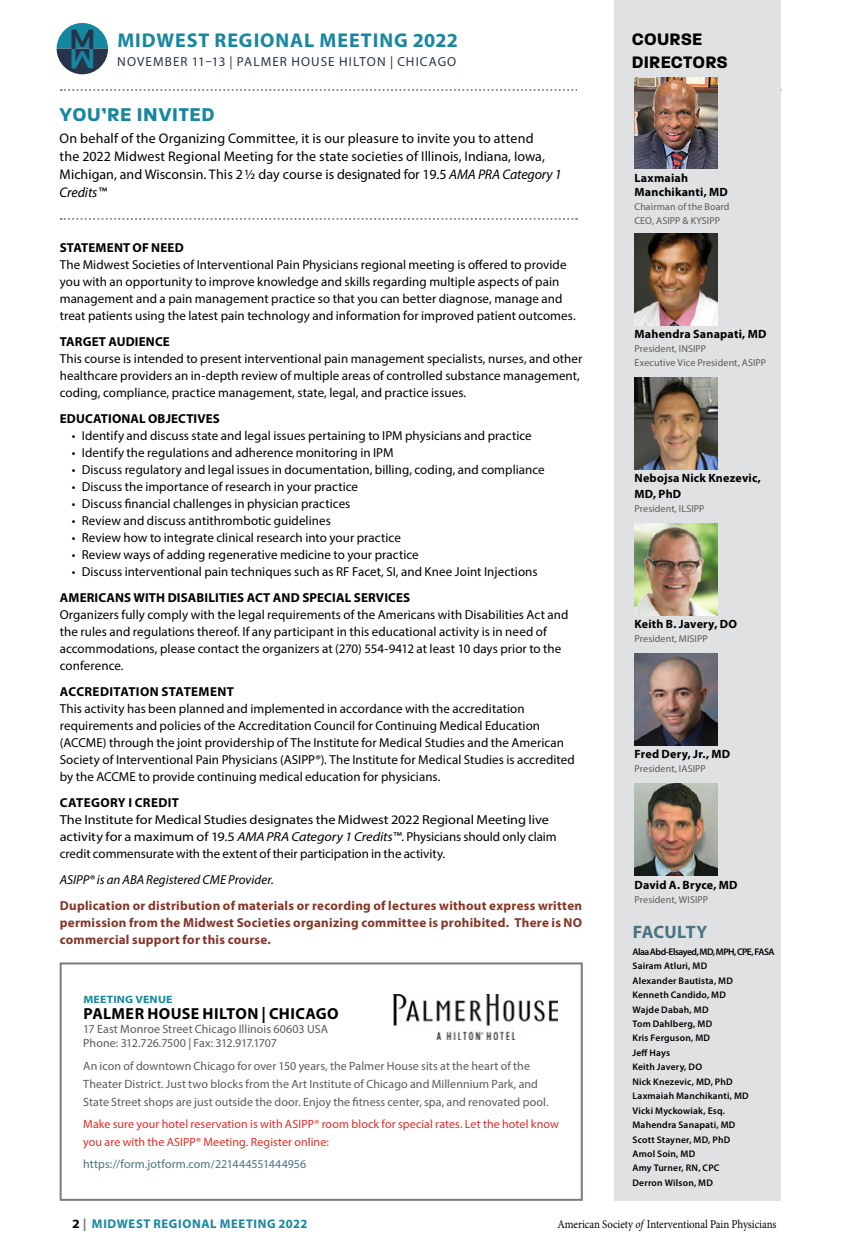
<style>
.page{position:relative;width:841px;height:1260px;background:#fff}
.page>*{position:absolute;margin:0;border:0;box-sizing:border-box;transform-origin:0 0}
.t1{font:900 53.6px "Lato";color:#1687a0}
.t2{font:900 26.4px "Lato";color:#27344b}
.t3{font:900 26.4px "Lato";color:#1687a0}
.t4{font:700 20px "Myriad Pro";letter-spacing:.045em;color:#1787a0}
.t5{font:700 20px "Paralucent";letter-spacing:.03em;color:#1787a0}
.t6{font:700 18px/22.2px "Paralucent";letter-spacing:.01em;color:#000}
.t7{font:700 18px "Myriad Pro";letter-spacing:.005em;color:#477382}
.t8{font:700 16px "Myriad Pro";letter-spacing:.025em;color:#000}
.t9{font:14px/18px "Myriad Pro";letter-spacing:.01em;color:#000}
.t10{font:13.2px "Myriad Pro";letter-spacing:.085em;color:#28354b}
.t11{font:13px/17px "Myriad Pro";letter-spacing:.005em;color:#000}
.t12{font:13px/17px "Myriad Pro";letter-spacing:.005em;color:#000;scale:1.1 1}
.t13{font:700 13px/17px "Myriad Pro";letter-spacing:.02em;color:#833626;text-align:justify}
.t14{font:700 13px "Myriad Pro";letter-spacing:.01em;color:#000}
.t15{font:italic 13px "Myriad Pro";color:#000}
.t16{font:700 13px "Myriad Pro";letter-spacing:.03em;color:#000}
.t17{font:700 12.6px "Myriad Pro";letter-spacing:.05em;color:#1787a0}
.t18{font:12px/18px "Myriad Pro";letter-spacing:.005em;color:#5d5958}
.t19{font:12px/18px "Myriad Pro";letter-spacing:.005em;color:#dd2e26}
.t20{font:700 12px/14px "Myriad Pro";letter-spacing:.015em;color:#000}
.t21{font:12px "Minion Pro";letter-spacing:-.005em;color:#000;scale:.9 1}
.t22{font:12px "Myriad Pro";letter-spacing:.005em;color:#477382}
.t23{font:700 10.8px "Myriad Pro";letter-spacing:.02em;color:#1787a0;scale:1.1 1}
.t24{font:10px/14px "Myriad Pro";letter-spacing:.01em;color:#5d5958}
.t25{font:600 9.6px/14.4px "Myriad Pro";letter-spacing:.02em;color:#000}
.s1{font-style:italic}
.s2{color:#000}
.s3{font-weight:900;color:#7c7d7d}
</style>
<div class="page">
<svg style="left:57px;top:23px;width:51px;height:51px"></svg>
<svg style="left:61px;top:89px;width:516px;height:2px"></svg>
<div style="left:60px;top:962px;width:523px;height:239px;border:2px solid #7e7a79"></div>
<div style="left:614px;top:0;width:167px;height:1201px;background:#e0e1e2"></div>
<img style="left:634px;top:77px;width:83px;height:92px">
<img style="left:634px;top:234px;width:83px;height:91px">
<svg style="left:61px;top:218px;width:516px;height:2px"></svg>
<img style="left:394px;top:995px;width:163px;height:45px">
<img style="left:634px;top:378px;width:83px;height:91px">
<img style="left:634px;top:524px;width:83px;height:91px">
<img style="left:634px;top:654px;width:83px;height:91px">
<img style="left:634px;top:784px;width:83px;height:92px">
<h2 class="t2" style="left:70px;top:19px;width:27px">M</h2>
<h2 class="t3" style="left:95px;top:78px;width:27px;rotate:-180deg">M</h2>
<h1 class="t1" style="left:113px;top:4px;width:260px">MIDWEST</h1>
<h3 class="t4" style="left:117px;top:27px;width:342px">MIDWEST REGIONAL MEETING 2022</h3>
<p class="t10" style="left:117px;top:53px;width:340px">NOVEMBER 11–13 | PALMER HOUSE HILTON | CHICAGO</p>
<h3 class="t5" style="left:60px;top:102px;width:157px">YOU’RE INVITED</h3>
<p class="t9" style="left:60px;top:129px;width:504px">On behalf of the Organizing Committee, it is our pleasure to invite you to attend<br>the 2022 Midwest Regional Meeting for the state societies of Illinois, Indiana, Iowa, Michigan, and Wisconsin. This 2½ day course is designated for 19.5 <span class="s1">AMA PRA Category 1<br>Credits™</span></p>
<p class="t14" style="left:60px;top:239px;width:126px">STATEMENT OF NEED</p>
<p class="t11" style="left:60px;top:256px;width:517px">The Midwest Societies of Interventional Pain Physicians regional meeting is offered to provide you with an opportunity to improve knowledge and skills regarding multiple aspects of pain management and a pain management practice so that you can better diagnose, manage and treat patients using the latest pain technology and information for improved patient outcomes.</p>
<p class="t14" style="left:60px;top:333px;width:112px">TARGET AUDIENCE</p>
<p class="t11" style="left:60px;top:350px;width:524px">This course is intended to present interventional pain management specialists, nurses, and other healthcare providers an in-depth review of multiple areas of controlled substance management, coding, compliance, practice management, state, legal, and practice issues.</p>
<p class="t14" style="left:60px;top:410px;width:162px">EDUCATIONAL OBJECTIVES</p>
<p class="t11" style="left:72px;top:427px;width:461px">• Identify and discuss state and legal issues pertaining to IPM physicians and practice</p>
<p class="t11" style="left:72px;top:444px;width:323px">• Identify the regulations and adherence monitoring in IPM</p>
<p class="t11" style="left:72px;top:461px;width:474px">• Discuss regulatory and legal issues in documentation, billing, coding, and compliance</p>
<p class="t11" style="left:72px;top:478px;width:288px">• Discuss the importance of research in your practice</p>
<p class="t11" style="left:72px;top:495px;width:280px">• Discuss financial challenges in physician practices</p>
<p class="t11" style="left:72px;top:512px;width:260px">• Review and discuss antithrombotic guidelines</p>
<p class="t11" style="left:72px;top:529px;width:330px">• Review how to integrate clinical research into your practice</p>
<p class="t11" style="left:72px;top:546px;width:348px">• Review ways of adding regenerative medicine to your practice</p>
<p class="t11" style="left:72px;top:563px;width:467px">• Discuss interventional pain techniques such as RF Facet, SI, and Knee Joint Injections</p>
<p class="t14" style="left:60px;top:589px;width:352px">AMERICANS WITH DISABILITIES ACT AND SPECIAL SERVICES</p>
<p class="t11" style="left:60px;top:606px;width:510px">Organizers fully comply with the legal requirements of the Americans with Disabilities Act and the rules and regulations thereof. If any participant in this educational activity is in need of accommodations, please contact the organizers at (270) 554‑9412 at least 10 days prior to the conference.</p>
<p class="t14" style="left:60px;top:683px;width:175px">ACCREDITATION STATEMENT</p>
<p class="t11" style="left:60px;top:700px;width:516px">This activity has been planned and implemented in accordance with the accreditation requirements and policies of the Accreditation Council for Continuing Medical Education (ACCME) through the joint providership of The Institute for Medical Studies and the American Society of Interventional Pain Physicians (ASIPP®). The Institute for Medical Studies is accredited by the ACCME to provide continuing medical education for physicians.</p>
<p class="t16" style="left:60px;top:794px;width:121px">CATEGORY I CREDIT</p>
<p class="t12" style="left:60px;top:811px;width:453px">The Institute for Medical Studies designates the Midwest 2022 Regional Meeting live activity for a maximum of 19.5 <span class="s1">AMA PRA Category 1 Credits™</span>. Physicians should only claim credit commensurate with the extent of their participation in the activity.</p>
<p class="t15" style="left:60px;top:872px;width:216px">ASIPP® is an ABA Registered CME Provider.</p>
<p class="t13" style="left:60px;top:897px;width:524px">Duplication or distribution of materials or recording of lectures without express written permission from the Midwest Societies organizing committee is prohibited. There is NO commercial support for this course.</p>
<p class="t23" style="left:83px;top:993px;width:83px">MEETING VENUE</p>
<p class="t8" style="left:83px;top:1004px;width:257px">PALMER HOUSE HILTON | CHICAGO</p>
<p class="t18" style="left:83px;top:1022px;width:246px;line-height:14px">17 East Monroe Street Chicago Illinois 60603 USA<br>Phone: 312.726.7500 | Fax: 312.917.1707</p>
<p class="t18" style="left:83px;top:1057px;width:467px">An icon of downtown Chicago for over 150 years, the Palmer House sits at the heart of the<br>Theater District. Just two blocks from the Art Institute of Chicago and Millennium Park, and<br>State Street shops are just outside the door. Enjoy the fitness center, spa, and renovated pool.</p>
<p class="t19" style="left:83px;top:1115px;width:477px">Make sure your hotel reservation is with ASIPP® room block for special rates. Let the hotel know you are with the ASIPP® Meeting. Register online:</p>
<p class="t22" style="left:83px;top:1157px;width:224px">https://form.jotform.com/221444551444956</p>
<h3 class="t6" style="left:632px;top:29px;width:97px">COURSE<br>DIRECTORS</h3>
<p class="t20" style="left:634px;top:170px;width:95px">Laxmaiah<br>Manchikanti, MD</p>
<p class="t24" style="left:634px;top:199px;width:97px">Chairman of the Board<br>CEO, ASIPP &amp; KYSIPP</p>
<p class="t20" style="left:634px;top:327px;width:133px">Mahendra Sanapati, MD</p>
<p class="t24" style="left:634px;top:342px;width:133px">President, INSIPP<br>Executive Vice President, ASIPP</p>
<p class="t20" style="left:634px;top:470px;width:128px;line-height:16px">Nebojsa Nick Knezevic,<br>MD, PhD</p>
<p class="t24" style="left:634px;top:502px;width:72px">President, ILSIPP</p>
<p class="t20" style="left:634px;top:617px;width:104px">Keith B. Javery, DO</p>
<p class="t24" style="left:634px;top:632px;width:75px">President, MISIPP</p>
<p class="t20" style="left:634px;top:747px;width:97px">Fred Dery, Jr., MD</p>
<p class="t24" style="left:634px;top:762px;width:73px">President, IASIPP</p>
<p class="t20" style="left:634px;top:877px;width:105px">David A. Bryce, MD</p>
<p class="t24" style="left:634px;top:892px;width:75px">President, WISIPP</p>
<h3 class="t7" style="left:632px;top:920px;width:76px">FACULTY</h3>
<p class="t25" style="left:632px;top:944px;width:144px">Alaa Abd-Elsayed, MD, MPH, CPE, FASA<br>Sairam Atluri, MD<br>Alexander Bautista, MD<br>Kenneth Candido, MD<br>Wajde Dabah, MD<br>Tom Dahlberg, MD<br>Kris Ferguson, MD<br>Jeff Hays<br>Keith Javery, DO<br>Nick Knezevic, MD, PhD<br>Laxmaiah Manchikanti, MD<br>Vicki Myckowiak, Esq.<br>Mahendra Sanapati, MD<br>Scott Stayner, MD, PhD<br>Amol Soin, MD<br>Amy Turner, RN, CPC<br>Derron Wilson, MD</p>
<p class="t17" style="left:72px;top:1216px;width:237px"><span class="s2">2</span> <span class="s3">|</span> MIDWEST REGIONAL MEETING 2022</p>
<p class="t21" style="left:557px;top:1216px;width:245px">American Society <span class="s1">of</span> Interventional Pain Physicians</p>
</div>
